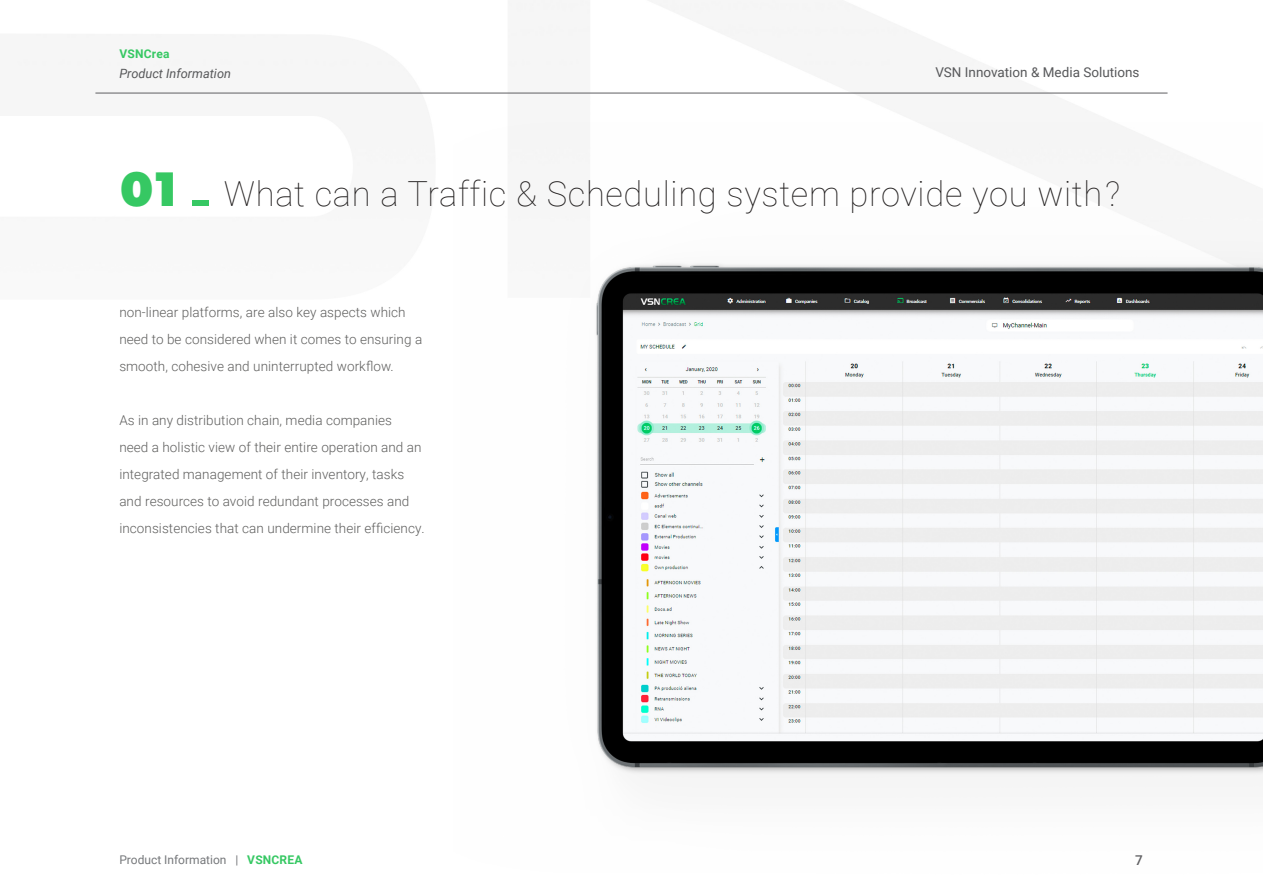
<style>
.page{position:relative;width:1263px;height:893px;background:#fff}
.page>*{position:absolute;margin:0;border:0;box-sizing:border-box;transform-origin:0 0}
.Contenido_oficina{font:900 48px "Montserrat";color:#36c863}
.Subtítulo_página_ok{font:100 34.5px "Roboto";letter-spacing:.02em;color:#221f1f}
.Basic_P{font:300 13.5px/27px "Roboto";letter-spacing:.005em;color:#5f5f5e}
.t1{font:13.5px "Roboto";color:#57585a}
.t2{font:500 13.5px "Roboto";color:#5f5f62}
.t3{font:italic 12.75px "Roboto";color:#57585a}
.t4{font:12px "Roboto";color:#76787b}
.t5{font:700 12px "Roboto";letter-spacing:.02em;color:#36c863}
.s1{font-weight:700;color:#36c863}
</style>
<div class="page">
<hr style="left:95px;top:93px;width:1072px;height:1px;background:#5f5f62">
<img style="left:453px;top:63px;width:810px;height:715px">
<div style="left:192px;top:200px;width:17px;height:6px;background:#36c863"></div>
<p class="t5" style="left:119px;top:46px;width:52px">VSNCrea</p>
<p class="t3" style="left:119px;top:64px;width:113px">Product Information</p>
<p class="t1" style="left:935px;top:63px;width:206px">VSN Innovation &amp; Media Solutions</p>
<p class="Contenido_oficina" style="left:120px;top:153px;width:57px">01</p>
<p class="Subtítulo_página_ok" style="left:224px;top:169px;width:898px">What can a Traffic &amp; Scheduling system provide you with?</p>
<p class="Basic_P" style="left:119px;top:299px;width:304px">non-linear platforms, are also key aspects which need to be considered when it comes to ensuring a smooth, cohesive and uninterrupted workflow.</p>
<p class="Basic_P" style="left:119px;top:407px;width:307px">As in any distribution chain, media companies<br>need a holistic view of their entire operation and an integrated management of their inventory, tasks and resources to avoid redundant processes and inconsistencies that can undermine their efficiency.</p>
<p class="t4" style="left:119px;top:851px;width:185px">Product Information | <span class="s1">VSNCREA</span></p>
<p class="t2" style="left:1135px;top:851px;width:9px">7</p>
</div>
